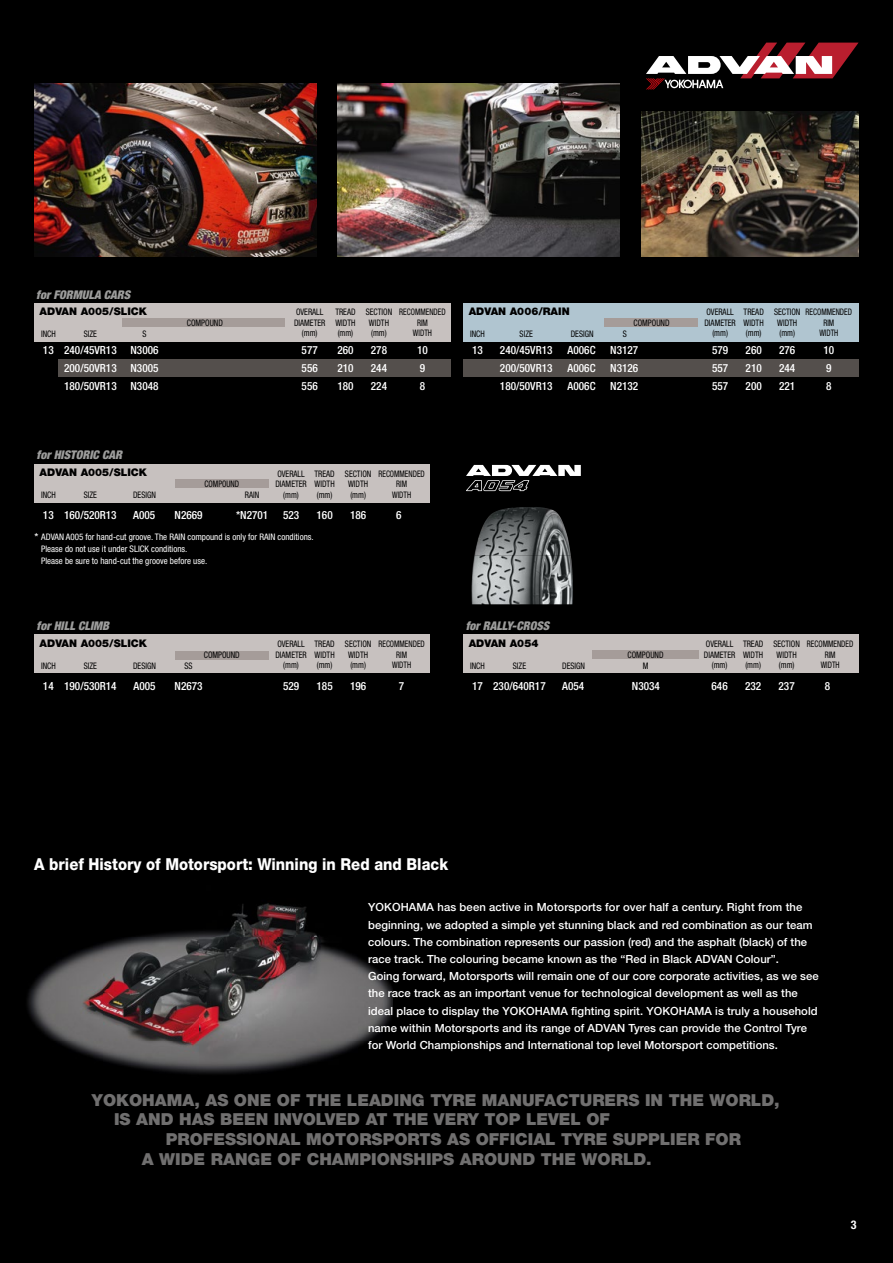
<style>
.page{position:relative;width:893px;height:1263px;background:#000}
.page>*{position:absolute;margin:0;border:0;box-sizing:border-box;transform-origin:0 0}
.t1{font:900 16.5px "Helvetica Neue LT Pro";color:#706f6f}
.t2{font:800 16.5px "Helvetica Neue LT Pro";color:#fff;scale:.9 1}
.t3{font:italic 900 condensed 12px "Helvetica Neue LT Pro";color:#9d9d9c}
.t4{font:700 condensed 12px "Helvetica Neue LT Pro";color:#fff}
.t5{font:500 11.25px/17.2px "Helvetica Neue LT Pro";letter-spacing:.005em;color:#fff}
.t6{font:500 condensed 11.25px/18px "Helvetica Neue LT Pro";color:#fff;text-align:justify}
.t7{font:900 10.5px "Helvetica Neue LT Pro";color:#000}
.t8{font:condensed 9px/10.5px "Helvetica Neue LT Pro";color:#000;text-align:center;scale:.9 1}
.t9{font:condensed 9px/12px "Helvetica Neue LT Pro";color:#fff}
.t10{font:condensed 9px/10.5px "Helvetica Neue LT Pro";color:#000;text-align:center;scale:.85 1}
.t11{font:condensed 9px "Helvetica Neue LT Pro";color:#000;scale:.86 1}
.s1{font-size:11.25px}
</style>
<div class="page">
<img style="left:338px;top:83px;width:282px;height:173px">
<img style="left:34px;top:83px;width:282px;height:173px">
<img style="left:641px;top:112px;width:217px;height:144px">
<img style="left:474px;top:507px;width:97px;height:48px">
<img style="left:471px;top:555px;width:102px;height:49px">
<svg style="left:466px;top:465px;width:115px;height:26px"></svg>
<img style="left:7px;top:833px;width:386px;height:261px">
<svg style="left:646px;top:43px;width:213px;height:46px"></svg>
<div style="left:34px;top:464px;width:396px;height:39px;background:#c7c1bf"></div>
<div style="left:175px;top:479px;width:94px;height:9px;background:#a59c99"></div>
<div style="left:34px;top:634px;width:396px;height:39px;background:#c7c1bf"></div>
<div style="left:175px;top:651px;width:94px;height:8px;background:#a59c99"></div>
<div style="left:463px;top:634px;width:396px;height:39px;background:#c7c1bf"></div>
<div style="left:592px;top:651px;width:107px;height:8px;background:#a59c99"></div>
<div style="left:463px;top:303px;width:396px;height:38px;background:#b0c5d0"></div>
<div style="left:34px;top:303px;width:417px;height:38px;background:#c7c1bf"></div>
<div style="left:58px;top:360px;width:393px;height:17px;background:#544f4c"></div>
<div style="left:463px;top:360px;width:396px;height:17px;background:#544f4c"></div>
<div style="left:122px;top:318px;width:162px;height:9px;background:#a59c99"></div>
<div style="left:604px;top:318px;width:94px;height:9px;background:#a59c99"></div>
<p class="t3" style="left:36px;top:287px;width:96px">for FORMULA CARS</p>
<p class="t8" style="left:41px;top:329px;width:18px">INCH</p>
<p class="t8" style="left:84px;top:329px;width:16px">SIZE</p>
<p class="t8" style="left:143px;top:329px;width:6px">S</p>
<p class="t8" style="left:470px;top:329px;width:18px">INCH</p>
<p class="t7" style="left:40px;top:305px;width:109px">ADVAN A005/SLICK</p>
<p class="t7" style="left:469px;top:305px;width:102px">ADVAN A006/RAIN</p>
<p class="t8" style="left:744px;top:306px;width:24px;text-align:justify">TREAD WIDTH (mm)</p>
<p class="t6" style="left:64px;top:341px;width:54px">240/45VR13<br>200/50VR13<br>180/50VR13</p>
<p class="t6" style="left:131px;top:341px;width:30px">N3006<br>N3005<br>N3048</p>
<p class="t10" style="left:806px;top:306px;width:56px">RECOMMENDED<br>RIM<br>WIDTH</p>
<p class="t6" style="left:823px;top:341px;width:12px;text-align:left">10<br>9<br>8</p>
<p class="t8" style="left:294px;top:306px;width:36px">OVERALL<br>DIAMETER (mm)</p>
<p class="t6" style="left:302px;top:341px;width:18px">577<br>556<br>556</p>
<p class="t8" style="left:366px;top:306px;width:31px">SECTION<br>WIDTH (mm)</p>
<p class="t6" style="left:371px;top:341px;width:18px">278<br>244<br>224</p>
<p class="t10" style="left:399px;top:306px;width:56px">RECOMMENDED<br>RIM<br>WIDTH</p>
<p class="t6" style="left:417px;top:341px;width:12px;text-align:left">10<br>9<br>8</p>
<p class="t6" style="left:712px;top:341px;width:18px">579<br>557<br>557</p>
<p class="t6" style="left:779px;top:341px;width:18px">276<br>244<br>221</p>
<p class="t8" style="left:704px;top:306px;width:36px">OVERALL<br>DIAMETER (mm)</p>
<p class="t8" style="left:774px;top:306px;width:31px">SECTION<br>WIDTH (mm)</p>
<p class="t8" style="left:335px;top:306px;width:24px;text-align:justify">TREAD WIDTH (mm)</p>
<p class="t8" style="left:187px;top:317px;width:42px">COMPOUND</p>
<p class="t8" style="left:634px;top:317px;width:42px">COMPOUND</p>
<p class="t8" style="left:571px;top:329px;width:27px">DESIGN</p>
<p class="t6" style="left:568px;top:341px;width:29px">A006C A006C A006C</p>
<p class="t8" style="left:520px;top:329px;width:16px">SIZE</p>
<p class="t6" style="left:500px;top:341px;width:54px">240/45VR13<br>200/50VR13<br>180/50VR13</p>
<p class="t6" style="left:610px;top:341px;width:30px">N3127<br>N3126<br>N2132</p>
<p class="t8" style="left:623px;top:329px;width:6px">S</p>
<p class="t6" style="left:43px;top:341px;width:12px">13</p>
<p class="t6" style="left:472px;top:341px;width:12px">13</p>
<p class="t6" style="left:746px;top:341px;width:18px">260<br>210<br>200</p>
<p class="t6" style="left:337px;top:341px;width:18px">260<br>210<br>180</p>
<p class="t3" style="left:37px;top:447px;width:87px">for HISTORIC CAR</p>
<p class="t7" style="left:40px;top:466px;width:109px">ADVAN A005/SLICK</p>
<p class="t8" style="left:275px;top:468px;width:36px">OVERALL<br>DIAMETER (mm)</p>
<p class="t8" style="left:345px;top:468px;width:31px">SECTION<br>WIDTH (mm)</p>
<p class="t10" style="left:378px;top:468px;width:56px">RECOMMENDED<br>RIM<br>WIDTH</p>
<p class="t8" style="left:314px;top:468px;width:24px;text-align:justify">TREAD WIDTH (mm)</p>
<p class="t11" style="left:204px;top:478px;width:42px">COMPOUND</p>
<p class="t8" style="left:41px;top:489px;width:18px">INCH</p>
<p class="t8" style="left:84px;top:489px;width:16px">SIZE</p>
<p class="t8" style="left:133px;top:489px;width:27px">DESIGN</p>
<p class="t6" style="left:43px;top:506px;width:12px">13</p>
<p class="t6" style="left:133px;top:506px;width:24px">A005</p>
<p class="t6" style="left:175px;top:506px;width:30px">N2669</p>
<p class="t6" style="left:283px;top:506px;width:18px">523</p>
<p class="t6" style="left:317px;top:506px;width:18px">160</p>
<p class="t6" style="left:350px;top:506px;width:18px">186</p>
<p class="t8" style="left:245px;top:489px;width:18px">RAIN</p>
<p class="t6" style="left:236px;top:506px;width:34px">*N2701</p>
<p class="t6" style="left:64px;top:506px;width:54px">160/520R13</p>
<p class="t6" style="left:396px;top:506px;width:7px">6</p>
<p class="t9" style="left:41px;top:530px;width:274px;text-indent:-6px"><span class="s1">*</span> ADVAN A005 for hand-cut groove. The RAIN compound is only for RAIN conditions.<br>Please do not use it under SLICK conditions.<br>Please be sure to hand-cut the groove before use.</p>
<p class="t3" style="left:37px;top:618px;width:74px">for HILL CLIMB</p>
<p class="t7" style="left:40px;top:636px;width:109px">ADVAN A005/SLICK</p>
<p class="t8" style="left:275px;top:639px;width:36px">OVERALL<br>DIAMETER (mm)</p>
<p class="t8" style="left:345px;top:639px;width:31px">SECTION<br>WIDTH (mm)</p>
<p class="t10" style="left:378px;top:639px;width:56px">RECOMMENDED<br>RIM<br>WIDTH</p>
<p class="t6" style="left:283px;top:677px;width:18px">529</p>
<p class="t6" style="left:350px;top:677px;width:18px">196</p>
<p class="t8" style="left:314px;top:639px;width:24px;text-align:justify">TREAD WIDTH (mm)</p>
<p class="t8" style="left:204px;top:650px;width:42px">COMPOUND</p>
<p class="t8" style="left:41px;top:660px;width:18px">INCH</p>
<p class="t8" style="left:84px;top:660px;width:16px">SIZE</p>
<p class="t8" style="left:133px;top:660px;width:27px">DESIGN</p>
<p class="t8" style="left:185px;top:660px;width:10px">SS</p>
<p class="t6" style="left:64px;top:676px;width:54px">190/530R14</p>
<p class="t6" style="left:134px;top:676px;width:24px">A005</p>
<p class="t6" style="left:175px;top:676px;width:30px">N2673</p>
<p class="t6" style="left:43px;top:676px;width:12px">14</p>
<p class="t6" style="left:317px;top:677px;width:18px">185</p>
<p class="t6" style="left:399px;top:677px;width:7px">7</p>
<p class="t3" style="left:466px;top:618px;width:85px">for RALLY-CROSS</p>
<p class="t7" style="left:469px;top:636px;width:71px">ADVAN A054</p>
<p class="t8" style="left:627px;top:648px;width:42px">COMPOUND</p>
<p class="t8" style="left:704px;top:639px;width:36px">OVERALL<br>DIAMETER (mm)</p>
<p class="t8" style="left:773px;top:639px;width:31px">SECTION<br>WIDTH (mm)</p>
<p class="t10" style="left:807px;top:639px;width:56px">RECOMMENDED<br>RIM<br>WIDTH</p>
<p class="t8" style="left:743px;top:639px;width:24px;text-align:justify">TREAD WIDTH (mm)</p>
<p class="t8" style="left:627px;top:650px;width:42px">COMPOUND</p>
<p class="t8" style="left:470px;top:660px;width:18px">INCH</p>
<p class="t8" style="left:513px;top:660px;width:16px">SIZE</p>
<p class="t8" style="left:562px;top:660px;width:27px">DESIGN</p>
<p class="t6" style="left:472px;top:676px;width:12px">17</p>
<p class="t6" style="left:562px;top:676px;width:24px">A054</p>
<p class="t6" style="left:632px;top:676px;width:30px">N3034</p>
<p class="t6" style="left:711px;top:676px;width:18px">646</p>
<p class="t6" style="left:745px;top:676px;width:18px">232</p>
<p class="t6" style="left:779px;top:676px;width:18px">237</p>
<p class="t8" style="left:643px;top:660px;width:8px">M</p>
<p class="t6" style="left:493px;top:676px;width:54px">230/640R17</p>
<p class="t6" style="left:825px;top:676px;width:7px">8</p>
<h1 class="t2" style="left:34px;top:854px;width:461px">A brief History of Motorsport: Winning in Red and Black</h1>
<p class="t5" style="left:368px;top:898px;width:452px">YOKOHAMA has been active in Motorsports for over half a century. Right from the beginning, we adopted a simple yet stunning black and red combination as our team colours. The combination represents our passion (red) and the asphalt (black) of the race track. The colouring became known as the “Red in Black ADVAN Colour”.<br>Going forward, Motorsports will remain one of our core corporate activities, as we see the race track as an important venue for technological development as well as the ideal place to display the YOKOHAMA fighting spirit. YOKOHAMA is truly a household name within Motorsports and its range of ADVAN Tyres can provide the Control Tyre for World Championships and International top level Motorsport competitions.</p>
<h1 class="t1" style="left:92px;top:1090px;width:689px">YOKOHAMA, AS ONE OF THE LEADING TYRE MANUFACTURERS IN THE WORLD,</h1>
<h1 class="t1" style="left:114px;top:1110px;width:497px">IS AND HAS BEEN INVOLVED AT THE VERY TOP LEVEL OF</h1>
<h1 class="t1" style="left:166px;top:1129px;width:577px">PROFESSIONAL MOTORSPORTS AS OFFICIAL TYRE SUPPLIER FOR</h1>
<h1 class="t1" style="left:142px;top:1149px;width:512px">A WIDE RANGE OF CHAMPIONSHIPS AROUND THE WORLD.</h1>
<p class="t4" style="left:851px;top:1217px;width:7px">3</p>
</div>
